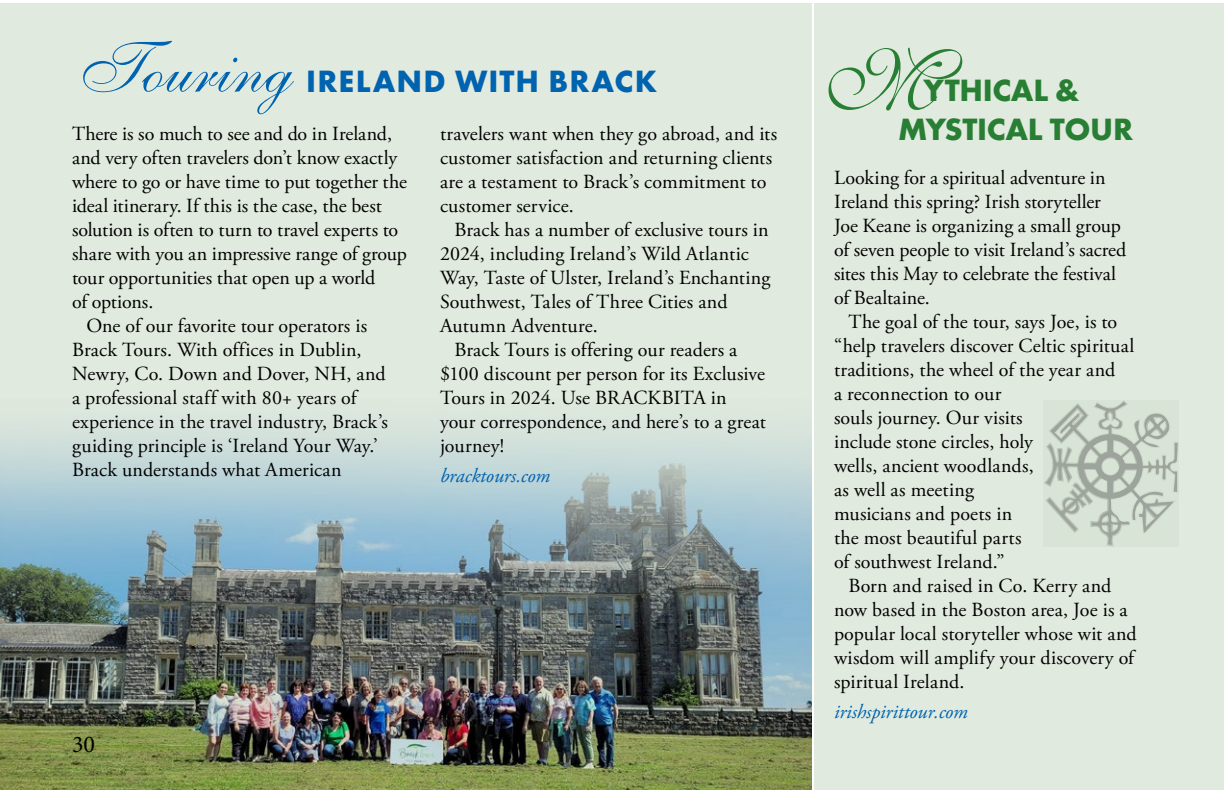
<style>
.page{position:relative;width:1224px;height:790px;background:#fff}
.page>*{position:absolute;margin:0;border:0;box-sizing:border-box;transform-origin:0 0}
.Subheading{font:88px "Shelley Volante Script";color:#287f34}
.Headline_blue{font:72px "Shelley Allegro Script";letter-spacing:-.005em;color:#0063af}
.Subheading-2{font:700 32px/38.4px "Futura PT";letter-spacing:-.01em;color:#287f34}
.Headline_blue-2{font:700 32px "Futura PT";letter-spacing:.035em;color:#0063af}
.t1{font:24px "Minion Pro";color:#000}
.Body_text_normal{font:20px/24px "Adobe Garamond Pro";letter-spacing:.005em;color:#000}
.Body_text_no_indent{font:20px/24px "Adobe Garamond Pro";letter-spacing:-.005em;color:#000}
.Website{font:italic 20px "Adobe Garamond Pro";letter-spacing:-.005em;color:#0063af}
</style>
<div class="page">
<div style="left:0;top:3px;width:1224px;height:787px;background:#e1eade"></div>
<svg style="left:1044px;top:400px;width:135px;height:146px"></svg>
<img style="left:0;top:427px;width:812px;height:363px">
<hr style="left:812px;top:3px;width:2px;height:787px;background:#fff">
<p class="Headline_blue" style="left:72px;top:26px;width:211px">Touring</p>
<p class="Headline_blue-2" style="left:306px;top:60px;width:352px">IRELAND WITH BRACK</p>
<p class="Body_text_no_indent" style="left:72px;top:122px;width:337px">There is so much to see and do in Ireland, and very often travelers don’t know exactly where to go or have time to put together the ideal itinerary. If this is the case, the best solution is often to turn to travel experts to share with you an impressive range of group tour opportunities that open up a world<br>of options.</p>
<p class="Body_text_normal" style="left:72px;top:314px;width:318px;text-indent:14px">One of our favorite tour operators is Brack Tours. With offices in Dublin, Newry, Co. Down and Dover, NH, and a professional staff with 80+ years of experience in the travel industry, Brack’s guiding principle is ‘Ireland Your Way.’ Brack understands what American</p>
<p class="Body_text_normal" style="left:440px;top:122px;width:339px">travelers want when they go abroad, and its customer satisfaction and returning clients are a testament to Brack’s commitment to customer service.</p>
<p class="Body_text_normal" style="left:440px;top:218px;width:332px;text-indent:14px">Brack has a number of exclusive tours in 2024, including Ireland’s Wild Atlantic Way, Taste of Ulster, Ireland’s Enchanting Southwest, Tales of Three Cities and Autumn Adventure.</p>
<p class="Body_text_normal" style="left:440px;top:338px;width:327px;text-indent:14px">Brack Tours is offering our readers a $100 discount per person for its Exclusive<br>Tours in 2024. Use BRACKBITA in your correspondence, and here’s to a great journey!</p>
<p class="Website" style="left:440px;top:463px;width:112px">bracktours.com</p>
<p class="t1" style="left:72px;top:728px;width:25px">30</p>
<p class="Subheading" style="left:814px;top:30px;width:109px">M</p>
<p class="Subheading-2" style="left:898px;top:71px;width:236px;text-indent:25px">YTHICAL &amp;<br>MYSTICAL TOUR</p>
<p class="Body_text_no_indent" style="left:834px;top:166px;width:294px">Looking for a spiritual adventure in Ireland this spring? Irish storyteller Joe Keane is organizing a small group of seven people to visit Ireland’s sacred sites this May to celebrate the festival of Bealtaine.</p>
<p class="Body_text_normal" style="left:834px;top:310px;width:302px;text-indent:14px">The goal of the tour, says Joe, is to “help travelers discover Celtic spiritual traditions, the wheel of the year and<br>a reconnection to our<br>souls journey. Our visits<br>include stone circles, holy<br>wells, ancient woodlands,<br>as well as meeting<br>musicians and poets in<br>the most beautiful parts<br>of southwest Ireland.”</p>
<p class="Body_text_normal" style="left:834px;top:574px;width:304px;text-indent:14px">Born and raised in Co. Kerry and now based in the Boston area, Joe is a popular local storyteller whose wit and wisdom will amplify your discovery of spiritual Ireland.</p>
<p class="Website" style="left:834px;top:699px;width:135px">irishspirittour.com</p>
</div>
